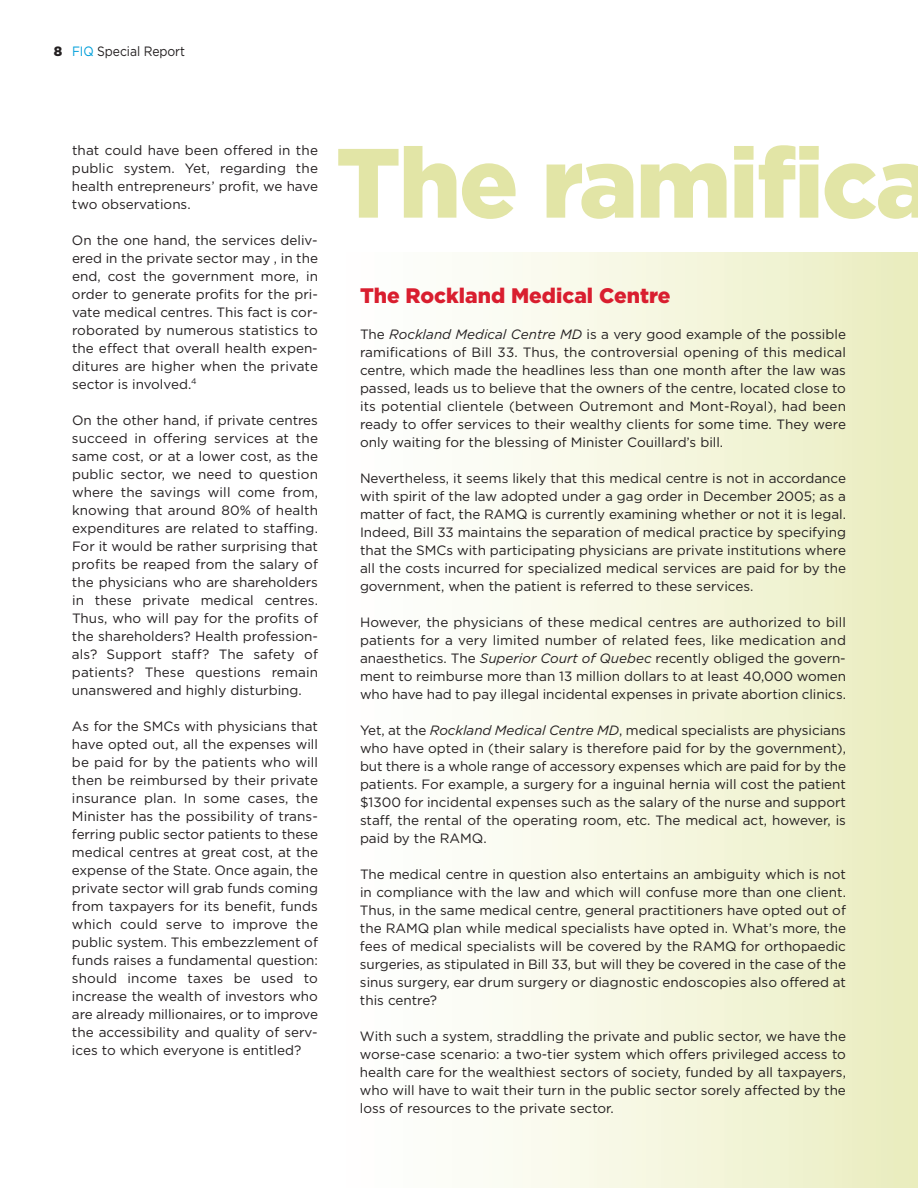
<style>
.page{position:relative;width:918px;height:1188px;background:#fff}
.page>*{position:absolute;margin:0;border:0;box-sizing:border-box;transform-origin:0 0}
.t1{font:900 98.1px "Gotham";letter-spacing:-.02em;color:#e2e5a6}
.t2{font:900 21px "Gotham";color:#d91e2f}
.t3{font:13.5px/18px "Gotham";color:#231f20;text-align:justify}
.t4{font:13.5px "Gotham";color:#231f20;scale:.9 1}
.s1{font-weight:900}
.s2{color:#009fda}
.s3{font-style:italic}
</style>
<div class="page">
<p class="t4" style="left:54px;top:43px;width:147px"><span class="s1">8</span> <span class="s2">FIQ</span> Special Report</p>
<p class="t3" style="left:72px;top:141px;width:248px">that could have been offered in the public system. Yet, regarding the health entrepreneurs’ profit, we have two observations.</p>
<p class="t3" style="left:72px;top:231px;width:248px">On the one hand, the services deliv&shy;ered in the private sector may , in the end, cost the government more, in order to generate profits for the pri&shy;vate medical centres. This fact is cor&shy;roborated by numerous statistics to the effect that overall health expen&shy;ditures are higher when the private sector is involved.<sup>4</sup></p>
<p class="t3" style="left:72px;top:411px;width:248px">On the other hand, if private centres succeed in offering services at the same cost, or at a lower cost, as the public sector, we need to question where the savings will come from, knowing that around 80% of health expenditures are related to staffing.<br>For it would be rather surprising that profits be reaped from the salary of the physicians who are shareholders in these private medical centres.<br>Thus, who will pay for the profits of the shareholders? Health profession&shy;als? Support staff? The safety of patients? These questions remain unanswered and highly disturbing.</p>
<p class="t3" style="left:72px;top:717px;width:248px">As for the SMCs with physicians that have opted out, all the expenses will be paid for by the patients who will then be reimbursed by their private insurance plan. In some cases, the Minister has the possibility of trans&shy;ferring public sector patients to these medical centres at great cost, at the expense of the State. Once again, the private sector will grab funds coming from taxpayers for its benefit, funds which could serve to improve the public system. This embezzlement of funds raises a fundamental question: should income taxes be used to increase the wealth of investors who are already millionaires, or to improve the accessibility and quality of serv&shy;ices to which everyone is entitled?</p>
<h1 class="t1" style="left:336px;top:126px;width:600px">The ramifica</h1>
<h2 class="t2" style="left:360px;top:284px;width:312px">The Rockland Medical Centre</h2>
<p class="t3" style="left:360px;top:325px;width:488px">The <span class="s3">Rockland Medical Centre MD</span> is a very good example of the possible ramifications of Bill 33. Thus, the controversial opening of this medical centre, which made the headlines less than one month after the law was passed, leads us to believe that the owners of the centre, located close to its potential clientele (between Outremont and Mont-Royal), had been ready to offer services to their wealthy clients for some time. They were only waiting for the blessing of Minister Couillard’s bill.</p>
<p class="t3" style="left:360px;top:469px;width:488px">Nevertheless, it seems likely that this medical centre is not in accordance with spirit of the law adopted under a gag order in December 2005; as a matter of fact, the RAMQ is currently examining whether or not it is legal.<br>Indeed, Bill 33 maintains the separation of medical practice by specifying that the SMCs with participating physicians are private institutions where all the costs incurred for specialized medical services are paid for by the government, when the patient is referred to these services.</p>
<p class="t3" style="left:360px;top:613px;width:488px">However, the physicians of these medical centres are authorized to bill patients for a very limited number of related fees, like medication and anaesthetics. The <span class="s3">Superior Court of Quebec</span> recently obliged the govern&shy;ment to reimburse more than 13 million dollars to at least 40,000 women who have had to pay illegal incidental expenses in private abortion clinics.</p>
<p class="t3" style="left:360px;top:721px;width:488px">Yet, at the <span class="s3">Rockland Medical Centre MD</span>, medical specialists are physicians who have opted in (their salary is therefore paid for by the government), but there is a whole range of accessory expenses which are paid for by the patients. For example, a surgery for a inguinal hernia will cost the patient $1300 for incidental expenses such as the salary of the nurse and support staff, the rental of the operating room, etc. The medical act, however, is paid by the RAMQ.</p>
<p class="t3" style="left:360px;top:865px;width:488px">The medical centre in question also entertains an ambiguity which is not in compliance with the law and which will confuse more than one client.<br>Thus, in the same medical centre, general practitioners have opted out of the RAMQ plan while medical specialists have opted in. What’s more, the fees of medical specialists will be covered by the RAMQ for orthopaedic surgeries, as stipulated in Bill 33, but will they be covered in the case of the sinus surgery, ear drum surgery or diagnostic endoscopies also offered at this centre?</p>
<p class="t3" style="left:360px;top:1027px;width:488px">With such a system, straddling the private and public sector, we have the worse-case scenario: a two-tier system which offers privileged access to health care for the wealthiest sectors of society, funded by all taxpayers, who will have to wait their turn in the public sector sorely affected by the loss of resources to the private sector.</p>
</div>
